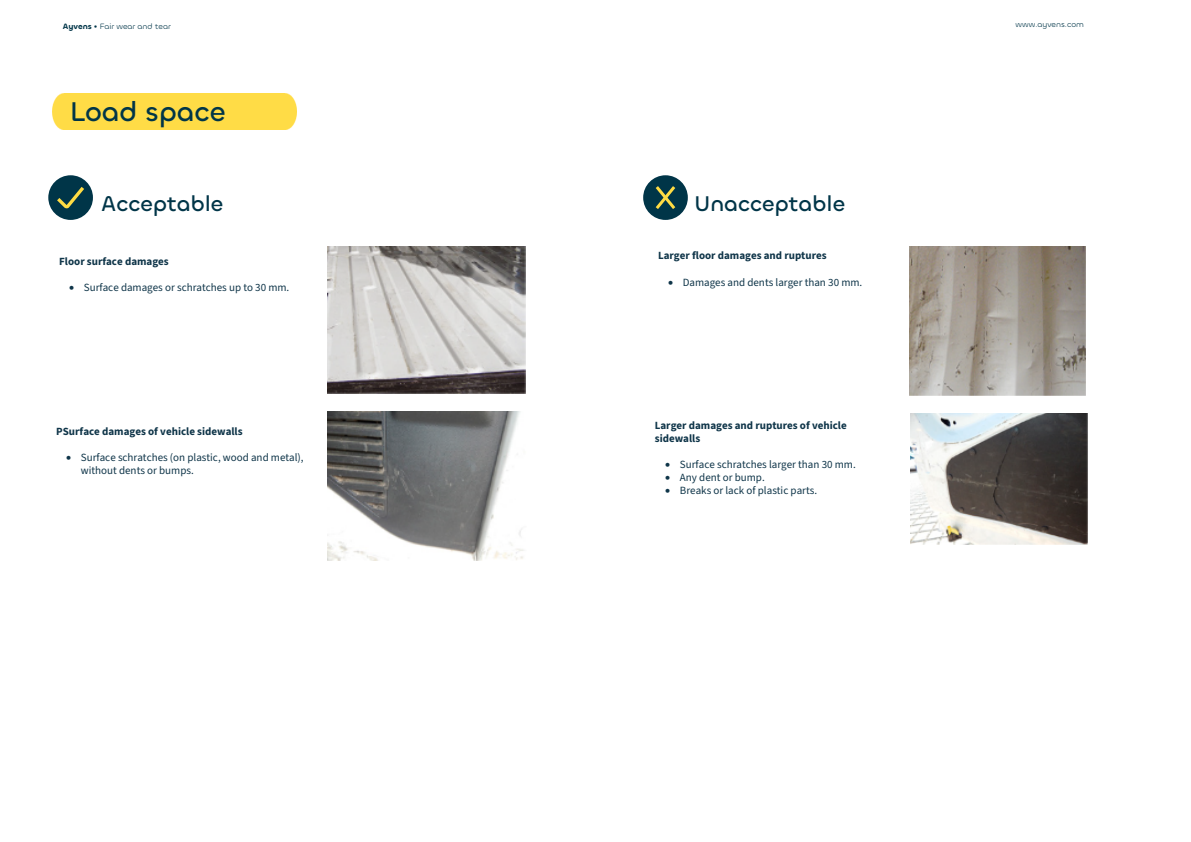
<style>
.page{position:relative;width:1191px;height:842px;background:#fff}
.page>*{position:absolute;margin:0;border:0;box-sizing:border-box;transform-origin:0 0}
.t1{font:500 28px "Chillax";color:#003548}
.t2{font:500 22px "Chillax";color:#003548}
.t3{font:11px/13.2px "Source Sans 3";color:#0f3549}
.t4{font:700 11px/13.2px "Source Sans 3";color:#0f3549}
.t5{font:8px "Chillax";color:#003548}
.s1{font-weight:600}
.s2{font-style:inherit}
</style>
<div class="page">
<div style="left:52px;top:94px;width:245px;height:35px;background:#ffdc46"></div>
<div style="left:643px;top:175px;width:45px;height:45px;background:#003548;border-radius:50%"></div>
<svg style="left:655px;top:186px;width:21px;height:23px"></svg>
<div style="left:48px;top:175px;width:45px;height:45px;background:#003548;border-radius:50%"></div>
<svg style="left:57px;top:187px;width:27px;height:22px"></svg>
<img style="left:328px;top:246px;width:197px;height:148px">
<img style="left:328px;top:412px;width:196px;height:148px">
<img style="left:909px;top:246px;width:176px;height:149px">
<img style="left:910px;top:414px;width:177px;height:131px">
<p class="t5" style="left:63px;top:22px;width:109px"><span class="s1">Ayvens •</span> Fair wear and tear</p>
<p class="t5" style="left:1015px;top:19px;width:70px">www.ayvens.com</p>
<h1 class="t1" style="left:70px;top:94px;width:158px">Load space</h1>
<h2 class="t2" style="left:101px;top:190px;width:124px">Acceptable</h2>
<h2 class="t2" style="left:694px;top:190px;width:152px">Unacceptable</h2>
<p class="t4" style="left:59px;top:255px;width:111px">Floor surface damages</p>
<p class="t3" style="left:69px;top:281px;width:222px">• Surface damages or schratches up to 30 mm.</p>
<p class="t4" style="left:56px;top:425px;width:188px"><span class="s2">P</span>Surface damages of vehicle sidewalls</p>
<p class="t3" style="left:81px;top:451px;width:224px;text-indent:-15px">• Surface schratches (on plastic, wood and metal), without dents or bumps.</p>
<p class="t4" style="left:658px;top:249px;width:170px">Larger floor damages and ruptures</p>
<p class="t3" style="left:668px;top:276px;width:196px">• Damages and dents larger than 30 mm.</p>
<p class="t4" style="left:655px;top:419px;width:193px">Larger damages and ruptures of vehicle sidewalls</p>
<p class="t3" style="left:665px;top:458px;width:192px">• Surface schratches larger than 30 mm.</p>
<p class="t3" style="left:665px;top:471px;width:101px">• Any dent or bump.</p>
<p class="t3" style="left:665px;top:484px;width:153px">• Breaks or lack of plastic parts.</p>
</div>
